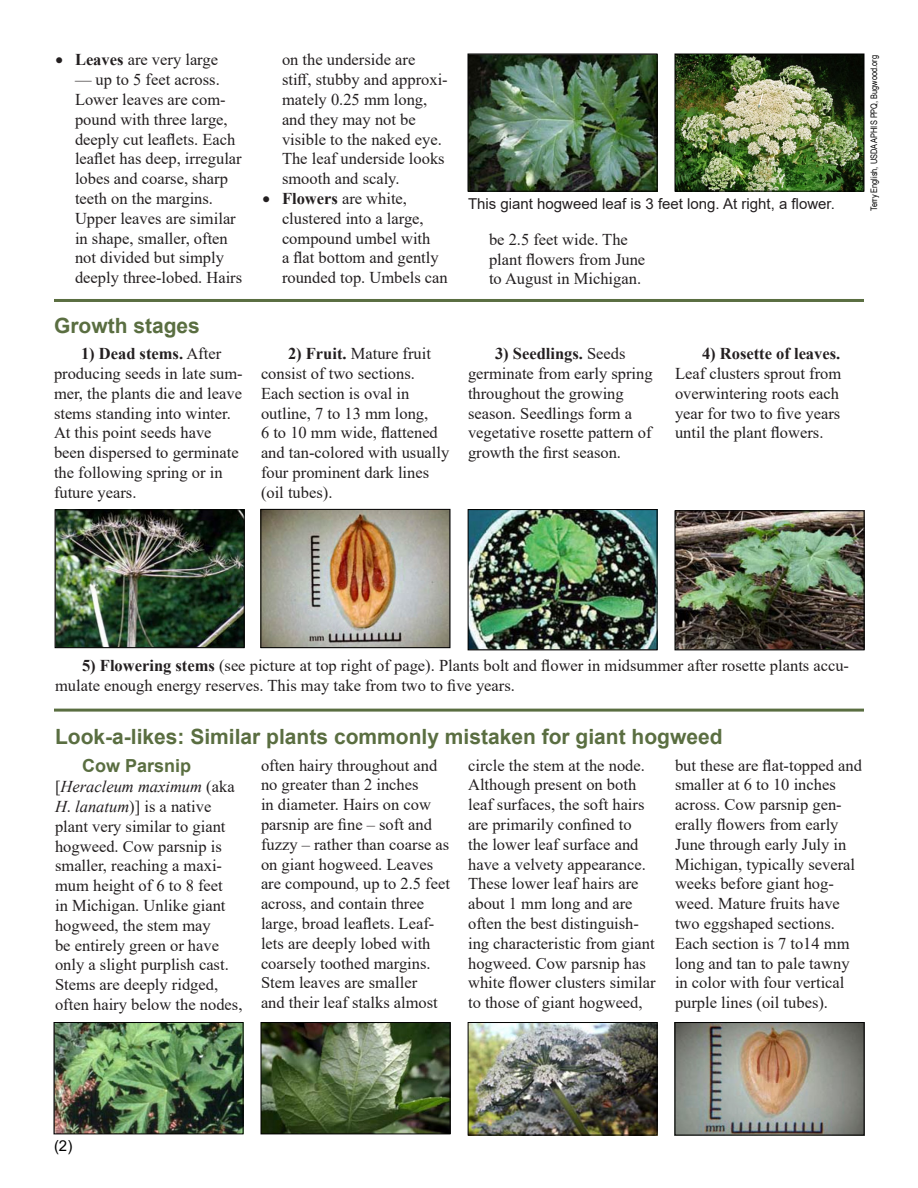
<style>
.page{position:relative;width:918px;height:1188px;background:#fff}
.page>*{position:absolute;margin:0;border:0;box-sizing:border-box;transform-origin:0 0}
.subtitle-hogweed{font:700 21px "Arial";color:#5a6e41}
.text-hogweed{font:700 18px "Arial";color:#5a6e41}
.text-hogweed-2{font:16.5px/19.8px "Times New Roman";color:#231f20}
.caption-hogweed{font:15px "Arial";color:#231f20}
.t1{font:15px "Arial";color:#000}
.Photo{font:9px "Arial Narrow";color:#000}
.s1{font-weight:700}
.s2{font-style:italic}
</style>
<div class="page">
<img style="left:470px;top:56px;width:185px;height:133px">
<div style="left:468px;top:54px;width:189px;height:137px;border:1px solid #000"></div>
<img style="left:677px;top:56px;width:185px;height:133px">
<div style="left:675px;top:54px;width:189px;height:137px;border:1px solid #000"></div>
<hr style="left:54px;top:299px;width:810px;height:3px;background:#5a6e41">
<img style="left:57px;top:512px;width:185px;height:134px">
<div style="left:55px;top:510px;width:189px;height:138px;border:1px solid #000"></div>
<img style="left:263px;top:511px;width:185px;height:135px">
<div style="left:261px;top:509px;width:189px;height:139px;border:1px solid #000"></div>
<img style="left:470px;top:511px;width:185px;height:137px">
<div style="left:468px;top:509px;width:189px;height:141px;border:1px solid #000"></div>
<img style="left:677px;top:513px;width:185px;height:135px">
<div style="left:675px;top:511px;width:189px;height:139px;border:1px solid #000"></div>
<hr style="left:54px;top:709px;width:810px;height:3px;background:#5a6e41">
<img style="left:56px;top:1024px;width:185px;height:108px">
<div style="left:54px;top:1022px;width:189px;height:112px;border:1px solid #000"></div>
<img style="left:263px;top:1024px;width:185px;height:108px">
<div style="left:261px;top:1022px;width:189px;height:112px;border:1px solid #000"></div>
<img style="left:470px;top:1024px;width:185px;height:109px">
<div style="left:468px;top:1022px;width:189px;height:113px;border:1px solid #000"></div>
<img style="left:677px;top:1024px;width:185px;height:109px">
<div style="left:675px;top:1022px;width:189px;height:113px;border:1px solid #000"></div>
<p class="text-hogweed-2" style="left:56px;top:49px;width:164px">• <span class="s1">Leaves</span> are very large</p>
<p class="text-hogweed-2" style="left:75px;top:69px;width:169px">— up to 5 feet across.<br>Lower leaves are com&shy;pound with three large, deeply cut leaflets. Each leaflet has deep, irregular lobes and coarse, sharp teeth on the margins.<br>Upper leaves are similar in shape, smaller, often not divided but simply deeply three-lobed. Hairs</p>
<p class="text-hogweed-2" style="left:282px;top:49px;width:167px">on the underside are stiff, stubby and approxi&shy;mately 0.25 mm long, and they may not be visible to the naked eye.<br>The leaf underside looks smooth and scaly.</p>
<p class="text-hogweed-2" style="left:282px;top:188px;width:167px;text-indent:-20px">• <span class="s1">Flowers</span> are white, clustered into a large, compound umbel with<br>a flat bottom and gently rounded top. Umbels can</p>
<p class="caption-hogweed" style="left:468px;top:193px;width:368px">This giant hogweed leaf is 3 feet long. At right, a flower.</p>
<p class="text-hogweed-2" style="left:489px;top:229px;width:158px">be 2.5 feet wide. The plant flowers from June to August in Michigan.</p>
<p class="subtitle-hogweed" style="left:54px;top:311px;width:147px">Growth stages</p>
<p class="text-hogweed-2" style="left:54px;top:343px;width:190px;text-indent:27px"><span class="s1">1) Dead stems.</span> After producing seeds in late sum&shy;mer, the plants die and leave stems standing into winter.<br>At this point seeds have been dispersed to germinate the following spring or in future years.</p>
<p class="text-hogweed-2" style="left:261px;top:343px;width:190px;text-indent:27px"><span class="s1">2) Fruit.</span> Mature fruit consist of two sections.<br>Each section is oval in outline, 7 to 13 mm long,<br>6 to 10 mm wide, flattened and tan-colored with usually four prominent dark lines (oil tubes).</p>
<p class="text-hogweed-2" style="left:468px;top:343px;width:186px;text-indent:27px"><span class="s1">3) Seedlings.</span> Seeds germinate from early spring throughout the growing season. Seedlings form a vegetative rosette pattern of growth the first season.</p>
<p class="text-hogweed-2" style="left:675px;top:343px;width:168px;text-indent:27px"><span class="s1">4) Rosette of leaves.<br></span>Leaf clusters sprout from overwintering roots each year for two to five years until the plant flowers.</p>
<p class="Photo" style="left:867px;top:211px;width:157px;rotate:-90deg">Terry English, USDA APHIS PPQ, Bugwood.org</p>
<p class="text-hogweed-2" style="left:55px;top:655px;width:796px;text-indent:27px"><span class="s1">5) Flowering stems</span> (see picture at top right of page). Plants bolt and flower in midsummer after rosette plants accu&shy;mulate enough energy reserves. This may take from two to five years.</p>
<p class="subtitle-hogweed" style="left:55px;top:722px;width:669px">Look-a-likes: Similar plants commonly mistaken for giant hogweed</p>
<p class="text-hogweed" style="left:82px;top:753px;width:111px">Cow Parsnip</p>
<p class="text-hogweed-2" style="left:55px;top:776px;width:189px">[<span class="s2">Heracleum maximum</span> (aka<br><span class="s2">H</span>. <span class="s2">lanatum</span>)] is a native plant very similar to giant hogweed. Cow parsnip is smaller, reaching a maxi&shy;mum height of 6 to 8 feet<br>in Michigan. Unlike giant hogweed, the stem may<br>be entirely green or have only a slight purplish cast.<br>Stems are deeply ridged, often hairy below the nodes,</p>
<p class="text-hogweed-2" style="left:261px;top:755px;width:191px">often hairy throughout and no greater than 2 inches<br>in diameter. Hairs on cow parsnip are fine – soft and fuzzy – rather than coarse as on giant hogweed. Leaves are compound, up to 2.5 feet across, and contain three large, broad leaflets. Leaf&shy;lets are deeply lobed with coarsely toothed margins.<br>Stem leaves are smaller<br>and their leaf stalks almost</p>
<p class="text-hogweed-2" style="left:468px;top:755px;width:189px">circle the stem at the node.<br>Although present on both leaf surfaces, the soft hairs are primarily confined to the lower leaf surface and have a velvety appearance.<br>These lower leaf hairs are about 1 mm long and are often the best distinguish&shy;ing characteristic from giant hogweed. Cow parsnip has white flower clusters similar to those of giant hogweed,</p>
<p class="text-hogweed-2" style="left:675px;top:755px;width:188px">but these are flat-topped and smaller at 6 to 10 inches across. Cow parsnip gen&shy;erally flowers from early<br>June through early July in<br>Michigan, typically several weeks before giant hog&shy;weed. Mature fruits have two eggshaped sections.<br>Each section is 7 to14 mm long and tan to pale tawny in color with four vertical purple lines (oil tubes).</p>
<p class="t1" style="left:54px;top:1136px;width:20px">(2)</p>
</div>
